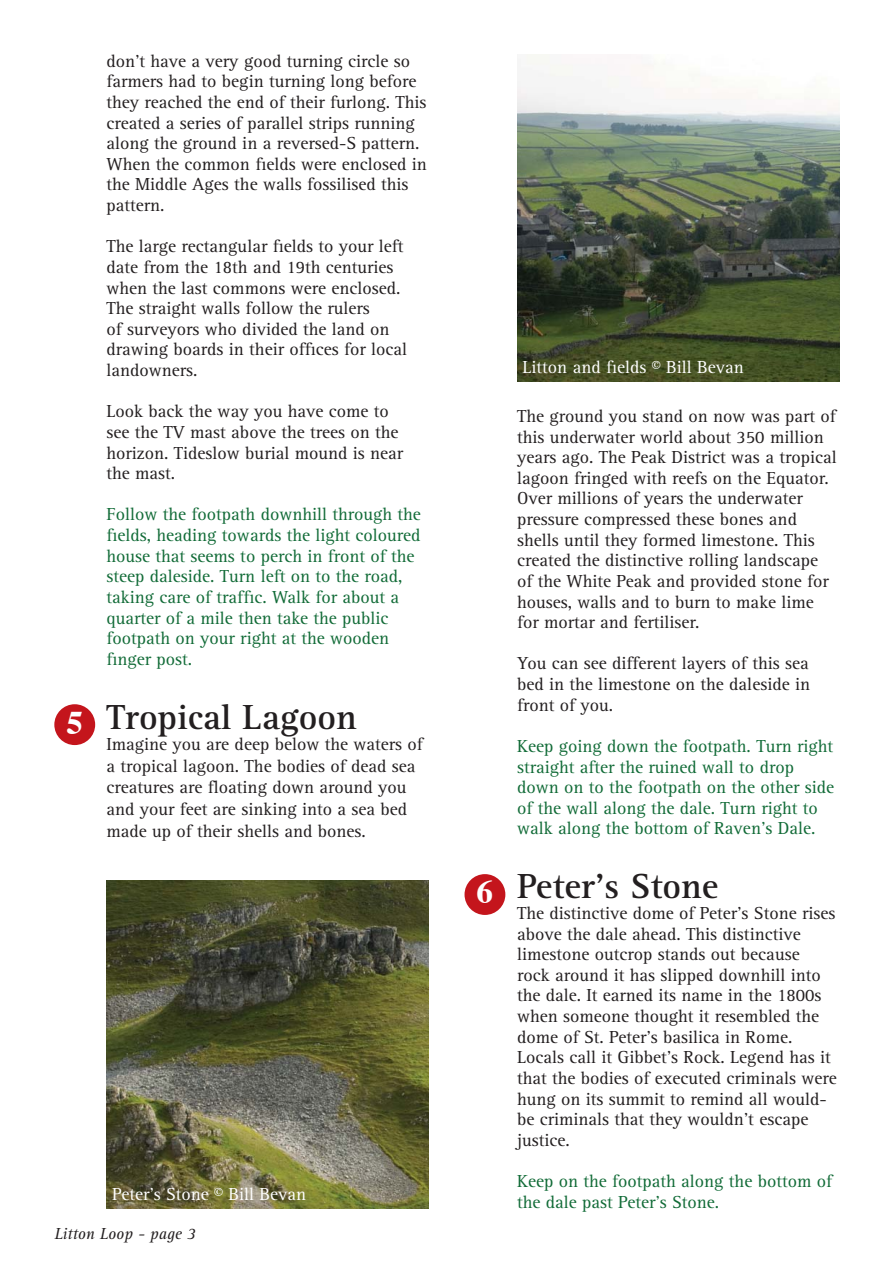
<style>
.page{position:relative;width:893px;height:1263px;background:#fff}
.page>*{position:absolute;margin:0;border:0;box-sizing:border-box;transform-origin:0 0}
.t1{font:700 36px "AT Rotis Serif";color:#231f20}
.t2{font:700 33px "Times";color:#fff}
.t3{font:18px/20.5px "AT Rotis Serif";color:#231f20}
.t4{font:18px/20.5px "AT Rotis Serif";color:#116b37}
.t5{font:18px "AT Rotis Serif";color:#fff}
.t6{font:italic 16.5px "AT Rotis Serif";color:#231f20}
</style>
<div class="page">
<img style="left:107px;top:881px;width:321px;height:328px">
<img style="left:517px;top:54px;width:322px;height:327px">
<div style="left:54px;top:704px;width:41px;height:41px;background:#c4151c;border-radius:50%"></div>
<div style="left:464px;top:874px;width:41px;height:41px;background:#c4151c;border-radius:50%"></div>
<h2 class="t2" style="left:66px;top:709px;width:18px">5</h2>
<p class="t3" style="left:106px;top:52px;width:322px">don’t have a very good turning circle so farmers had to begin turning long before they reached the end of their furlong. This created a series of parallel strips running along the ground in a reversed-S pattern.<br>When the common fields were enclosed in the Middle Ages the walls fossilised this pattern.</p>
<p class="t3" style="left:106px;top:238px;width:302px">The large rectangular fields to your left date from the 18th and 19th centuries when the last commons were enclosed.<br>The straight walls follow the rulers<br>of surveyors who divided the land on drawing boards in their offices for local landowners.</p>
<p class="t3" style="left:106px;top:403px;width:298px">Look back the way you have come to see the TV mast above the trees on the horizon. Tideslow burial mound is near the mast.</p>
<p class="t4" style="left:106px;top:506px;width:316px">Follow the footpath downhill through the fields, heading towards the light coloured house that seems to perch in front of the steep daleside. Turn left on to the road, taking care of traffic. Walk for about a quarter of a mile then take the public footpath on your right at the wooden finger post.</p>
<h1 class="t1" style="left:106px;top:704px;width:252px">Tropical Lagoon</h1>
<p class="t3" style="left:106px;top:735px;width:318px;line-height:21.6px">Imagine you are deep below the waters of a tropical lagoon. The bodies of dead sea creatures are floating down around you and your feet are sinking into a sea bed made up of their shells and bones.</p>
<p class="t5" style="left:112px;top:1187px;width:196px">Peter’s Stone © Bill Bevan</p>
<p class="t6" style="left:54px;top:1227px;width:143px">Litton Loop - page 3</p>
<h2 class="t2" style="left:476px;top:879px;width:18px">6</h2>
<p class="t5" style="left:523px;top:360px;width:223px">Litton and fields © Bill Bevan</p>
<p class="t3" style="left:517px;top:408px;width:321px">The ground you stand on now was part of this underwater world about 350 million years ago. The Peak District was a tropical lagoon fringed with reefs on the Equator.<br>Over millions of years the underwater pressure compressed these bones and shells until they formed limestone. This created the distinctive rolling landscape of the White Peak and provided stone for houses, walls and to burn to make lime for mortar and fertiliser.</p>
<p class="t3" style="left:517px;top:655px;width:295px;text-align:justify">You can see different layers of this sea bed in the limestone on the daleside in front of you.</p>
<p class="t4" style="left:517px;top:738px;width:319px">Keep going down the footpath. Turn right straight after the ruined wall to drop down on to the footpath on the other side of the wall along the dale. Turn right to walk along the bottom of Raven’s Dale.</p>
<h1 class="t1" style="left:517px;top:874px;width:203px">Peter’s Stone</h1>
<p class="t3" style="left:517px;top:905px;width:321px">The distinctive dome of Peter’s Stone rises above the dale ahead. This distinctive limestone outcrop stands out because rock around it has slipped downhill into the dale. It earned its name in the 1800s when someone thought it resembled the dome of St. Peter’s basilica in Rome.<br>Locals call it Gibbet’s Rock. Legend has it that the bodies of executed criminals were hung on its summit to remind all would&shy;be criminals that they wouldn’t escape justice.</p>
<p class="t4" style="left:517px;top:1173px;width:317px">Keep on the footpath along the bottom of the dale past Peter’s Stone.</p>
</div>
